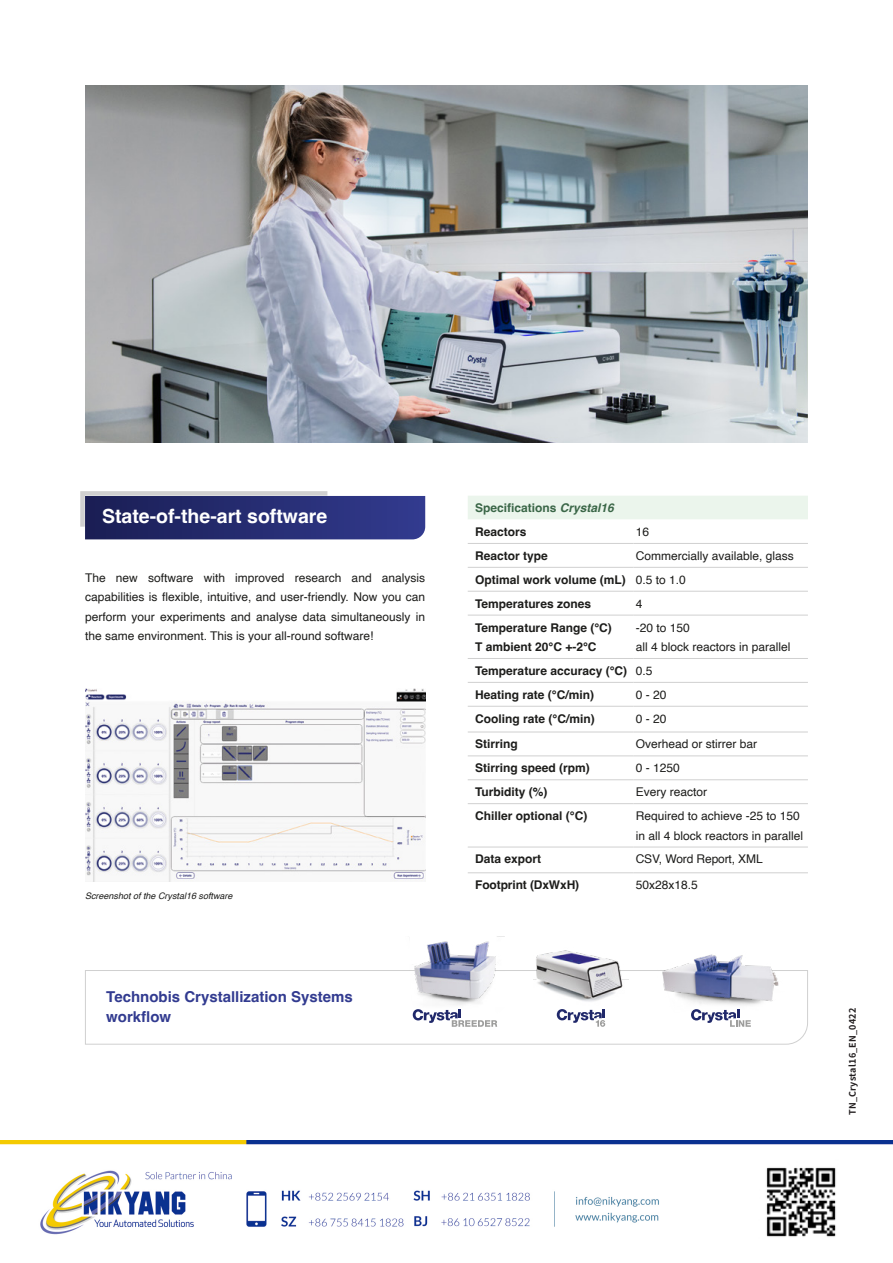
<style>
.page{position:relative;width:893px;height:1263px;background:#fff}
.page>*{position:absolute;margin:0;border:0;box-sizing:border-box;transform-origin:0 0}
.t1{font:700 19.5px "Helvetica";color:#fff}
.t2{font:700 15px/19.5px "Helvetica";color:#323b90}
.t3{font:12px/19.5px "Helvetica";color:#1d1d1b}
.t4{font:700 12px/23.9px "Helvetica";color:#1d1d1b}
.t5{font:700 12px/23.9px "Helvetica";color:#3a6647}
.t6{font:italic 9px "Helvetica";color:#1d1d1b}
.t7{font:700 9px "Gen Yo Gothic TW";letter-spacing:.025em;color:#231f20}
.s1{font-style:italic}
.s2{color:#1d1d1b}
.s3{font-weight:400}
</style>
<div class="page">
<div style="left:468px;top:496px;width:340px;height:23px;background:#ebf5ec"></div>
<svg style="left:468px;top:590px;width:340px;height:284px"></svg>
<hr style="left:468px;top:543px;width:166px;height:1px;background:#d0d0d0">
<hr style="left:634px;top:543px;width:174px;height:1px;background:#d0d0d0">
<hr style="left:468px;top:567px;width:166px;height:1px;background:#d0d0d0">
<hr style="left:634px;top:567px;width:174px;height:1px;background:#d0d0d0">
<hr style="left:468px;top:591px;width:166px;height:1px;background:#d0d0d0">
<hr style="left:634px;top:591px;width:174px;height:1px;background:#d0d0d0">
<hr style="left:468px;top:615px;width:166px;height:1px;background:#d0d0d0">
<hr style="left:634px;top:615px;width:174px;height:1px;background:#d0d0d0">
<hr style="left:468px;top:658px;width:166px;height:1px;background:#d0d0d0">
<hr style="left:634px;top:658px;width:174px;height:1px;background:#d0d0d0">
<hr style="left:468px;top:682px;width:166px;height:1px;background:#d0d0d0">
<hr style="left:634px;top:682px;width:174px;height:1px;background:#d0d0d0">
<hr style="left:468px;top:706px;width:166px;height:1px;background:#d0d0d0">
<hr style="left:634px;top:706px;width:174px;height:1px;background:#d0d0d0">
<hr style="left:468px;top:732px;width:166px;height:1px;background:#d0d0d0">
<hr style="left:634px;top:732px;width:174px;height:1px;background:#d0d0d0">
<hr style="left:468px;top:756px;width:166px;height:1px;background:#d0d0d0">
<hr style="left:634px;top:756px;width:174px;height:1px;background:#d0d0d0">
<hr style="left:468px;top:779px;width:166px;height:1px;background:#d0d0d0">
<hr style="left:634px;top:779px;width:174px;height:1px;background:#d0d0d0">
<hr style="left:468px;top:803px;width:166px;height:1px;background:#d0d0d0">
<hr style="left:634px;top:803px;width:174px;height:1px;background:#d0d0d0">
<hr style="left:468px;top:847px;width:166px;height:1px;background:#d0d0d0">
<hr style="left:634px;top:847px;width:174px;height:1px;background:#d0d0d0">
<hr style="left:468px;top:872px;width:166px;height:1px;background:#d0d0d0">
<hr style="left:634px;top:872px;width:174px;height:1px;background:#d0d0d0">
<svg style="left:85px;top:970px;width:723px;height:75px"></svg>
<img style="left:533px;top:950px;width:95px;height:57px">
<svg style="left:557px;top:1009px;width:48px;height:18px"></svg>
<img style="left:405px;top:936px;width:100px;height:78px">
<svg style="left:413px;top:1009px;width:84px;height:18px"></svg>
<img style="left:657px;top:954px;width:128px;height:63px">
<svg style="left:691px;top:1009px;width:60px;height:18px"></svg>
<img style="left:85px;top:689px;width:341px;height:192px">
<svg style="left:80px;top:491px;width:345px;height:48px;background:#3c417e"></svg>
<img style="left:85px;top:85px;width:723px;height:357px">
<img style="left:0;top:1140px;width:893px;height:95px">
<img style="left:758px;top:1159px;width:84px;height:78px">
<h1 class="t1" style="left:102px;top:505px;width:227px">State-of-the-art software</h1>
<p class="t3" style="left:85px;top:568px;width:342px;text-align:justify">The new software with improved research and analysis capabilities is flexible, intuitive, and user-friendly. Now you can perform your experiments and analyse data simultaneously in the same environment. This is your all-round software!</p>
<p class="t6" style="left:85px;top:889px;width:149px">Screenshot of the Crystal16 software</p>
<p class="t2" style="left:106px;top:989px;width:248px">Technobis Crystallization Systems workflow</p>
<p class="t5" style="left:475px;top:497px;width:140px">Specifications <span class="s1">Crystal16<br></span><span class="s2">Reactors</span></p>
<p class="t3" style="left:636px;top:522px;width:15px">16</p>
<p class="t4" style="left:475px;top:545px;width:320px;text-indent:161px"><span class="s3">Commercially available, glass<br></span>Optimal work volume (mL) <span class="s3">0.5 to 1.0<br></span>Temperatures zones</p>
<p class="t4" style="left:475px;top:545px;width:74px">Reactor type</p>
<p class="t3" style="left:636px;top:594px;width:8px">4</p>
<p class="t4" style="left:475px;top:619px;width:138px;line-height:19.5px">Temperature Range (°C)<br>T ambient 20°C +-2°C</p>
<p class="t3" style="left:636px;top:618px;width:156px">-20 to 150<br>all 4 block reactors in parallel</p>
<p class="t4" style="left:475px;top:660px;width:179px">Temperature accuracy (°C) <span class="s3">0.5<br></span>Heating rate (°C/min)</p>
<p class="t3" style="left:636px;top:685px;width:32px">0 - 20</p>
<p class="t4" style="left:475px;top:708px;width:121px">Cooling rate (°C/min)</p>
<p class="t3" style="left:636px;top:709px;width:32px">0 - 20</p>
<p class="t4" style="left:475px;top:734px;width:44px">Stirring</p>
<p class="t3" style="left:636px;top:735px;width:123px">Overhead or stirrer bar</p>
<p class="t4" style="left:475px;top:757px;width:116px">Stirring speed (rpm)</p>
<p class="t3" style="left:636px;top:759px;width:46px">0 - 1250</p>
<p class="t4" style="left:475px;top:781px;width:74px">Turbidity (%)</p>
<p class="t3" style="left:636px;top:783px;width:73px">Every reactor</p>
<p class="t4" style="left:475px;top:805px;width:114px">Chiller optional (°C)</p>
<p class="t3" style="left:636px;top:806px;width:169px">Required to achieve -25 to 150 in all 4 block reactors in parallel</p>
<p class="t4" style="left:475px;top:849px;width:68px">Data export</p>
<p class="t3" style="left:636px;top:850px;width:128px">CSV, Word Report, XML</p>
<p class="t4" style="left:475px;top:874px;width:106px">Footprint (DxWxH)</p>
<p class="t3" style="left:636px;top:876px;width:64px">50x28x18.5</p>
<p class="t7" style="left:847px;top:1115px;width:109px;rotate:-90deg">TN_Crystal16_EN_0422</p>
</div>
